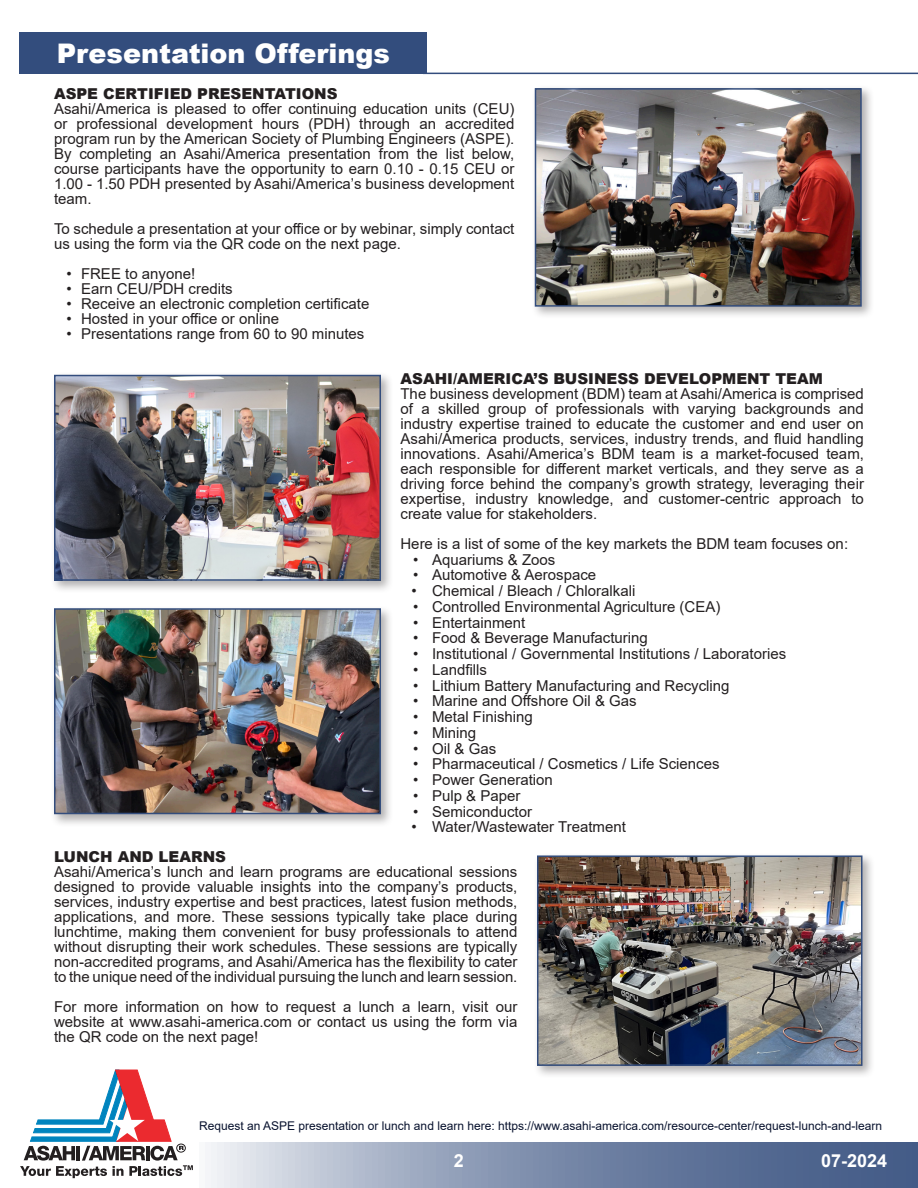
<style>
.page{position:relative;width:918px;height:1188px;background:#fff}
.page>*{position:absolute;margin:0;border:0;box-sizing:border-box;transform-origin:0 0}
.t1{font:900 27px "Arial";color:#fff}
.t2{font:700 18px "Arial";color:#fff}
.t3{font:15px/15px "Arial";color:#231f20;text-align:justify}
.t4{font:900 15px "Arial";color:#231f20}
.t5{font:12px "Arial";color:#08122e}
</style>
<div class="page">
<svg style="left:205px;top:1142px;width:713px;height:46px;background:#8392af"></svg>
<svg style="left:20px;top:1070px;width:173px;height:108px"></svg>
<div style="left:534px;top:852px;width:341px;height:227px;background:#231f20;opacity:.35"></div>
<img style="left:540px;top:858px;width:319px;height:205px">
<div style="left:537px;top:855px;width:325px;height:211px;border:2px solid #334d7d"></div>
<div style="left:19px;top:33px;width:408px;height:41px;background:#334d7d"></div>
<hr style="left:423px;top:73px;width:495px;height:1px;background:#334d7d">
<div style="left:51px;top:371px;width:343px;height:223px;background:#231f20;opacity:.35"></div>
<img style="left:57px;top:378px;width:321px;height:200px">
<div style="left:54px;top:375px;width:327px;height:206px;border:2px solid #334d7d"></div>
<div style="left:51px;top:605px;width:343px;height:222px;background:#231f20;opacity:.35"></div>
<img style="left:57px;top:611px;width:321px;height:200px">
<div style="left:54px;top:608px;width:327px;height:206px;border:2px solid #334d7d"></div>
<div style="left:531px;top:85px;width:344px;height:235px;background:#231f20;opacity:.35"></div>
<img style="left:538px;top:91px;width:321px;height:213px">
<div style="left:535px;top:88px;width:327px;height:219px;border:2px solid #334d7d"></div>
<p class="t1" style="left:57px;top:34px;width:335px">Presentation Offerings</p>
<p class="t4" style="left:54px;top:83px;width:285px">ASPE CERTIFIED PRESENTATIONS</p>
<p class="t3" style="left:54px;top:101px;width:462px">Asahi/America is pleased to offer continuing education units (CEU) or professional development hours (PDH) through an accredited program run by the American Society of Plumbing Engineers (ASPE).<br>By completing an Asahi/America presentation from the list below, course participants have the opportunity to earn 0.10 - 0.15 CEU or 1.00 - 1.50 PDH presented by Asahi/America’s business development team.</p>
<p class="t3" style="left:54px;top:221px;width:462px">To schedule a presentation at your office or by webinar, simply contact us using the form via the QR code on the next page.</p>
<p class="t3" style="left:67px;top:266px;width:130px">• FREE to anyone!</p>
<p class="t3" style="left:67px;top:281px;width:168px">• Earn CEU/PDH credits</p>
<p class="t3" style="left:67px;top:296px;width:304px">• Receive an electronic completion certificate</p>
<p class="t3" style="left:67px;top:311px;width:214px">• Hosted in your office or online</p>
<p class="t3" style="left:67px;top:326px;width:299px">• Presentations range from 60 to 90 minutes</p>
<p class="t4" style="left:400px;top:368px;width:424px">ASAHI/AMERICA’S BUSINESS DEVELOPMENT TEAM</p>
<p class="t3" style="left:400px;top:386px;width:465px">The business development (BDM) team at Asahi/America is comprised of a skilled group of professionals with varying backgrounds and industry expertise trained to educate the customer and end user on Asahi/America products, services, industry trends, and fluid handling innovations. Asahi/America’s BDM team is a market-focused team, each responsible for different market verticals, and they serve as a driving force behind the company’s growth strategy, leveraging their expertise, industry knowledge, and customer-centric approach to create value for stakeholders.</p>
<p class="t3" style="left:400px;top:536px;width:449px">Here is a list of some of the key markets the BDM team focuses on:</p>
<p class="t3" style="left:413px;top:552px;width:144px">• Aquariums &amp; Zoos</p>
<p class="t3" style="left:413px;top:568px;width:185px">• Automotive &amp; Aerospace</p>
<p class="t3" style="left:412px;top:583px;width:225px">• Chemical / Bleach / Chloralkali</p>
<p class="t3" style="left:413px;top:599px;width:309px">• Controlled Environmental Agriculture (CEA)</p>
<p class="t3" style="left:413px;top:615px;width:114px">• Entertainment</p>
<p class="t3" style="left:413px;top:631px;width:236px">• Food &amp; Beverage Manufacturing</p>
<p class="t3" style="left:413px;top:646px;width:375px">• Institutional / Governmental Institutions / Laboratories</p>
<p class="t3" style="left:413px;top:662px;width:76px">• Landfills</p>
<p class="t3" style="left:413px;top:678px;width:318px">• Lithium Battery Manufacturing and Recycling</p>
<p class="t3" style="left:413px;top:694px;width:225px">• Marine and Offshore Oil &amp; Gas</p>
<p class="t3" style="left:413px;top:709px;width:121px">• Metal Finishing</p>
<p class="t3" style="left:413px;top:725px;width:65px">• Mining</p>
<p class="t3" style="left:413px;top:741px;width:85px">• Oil &amp; Gas</p>
<p class="t3" style="left:413px;top:757px;width:308px">• Pharmaceutical / Cosmetics / Life Sciences</p>
<p class="t3" style="left:413px;top:772px;width:141px">• Power Generation</p>
<p class="t3" style="left:413px;top:788px;width:109px">• Pulp &amp; Paper</p>
<p class="t3" style="left:413px;top:804px;width:121px">• Semiconductor</p>
<p class="t3" style="left:412px;top:820px;width:216px">• Water/Wastewater Treatment</p>
<p class="t4" style="left:54px;top:846px;width:174px">LUNCH AND LEARNS</p>
<p class="t3" style="left:54px;top:865px;width:465px">Asahi/America’s lunch and learn programs are educational sessions designed to provide valuable insights into the company’s products, services, industry expertise and best practices, latest fusion methods, applications, and more. These sessions typically take place during lunchtime, making them convenient for busy professionals to attend without disrupting their work schedules. These sessions are typically non-accredited programs, and Asahi/America has the flexibility to cater to the unique need of the individual pursuing the lunch and learn session.</p>
<p class="t3" style="left:54px;top:1000px;width:465px">For more information on how to request a lunch a learn, visit our website at www.asahi-america.com or contact us using the form via the QR code on the next page!</p>
<p class="t5" style="left:199px;top:1118px;width:684px">Request an ASPE presentation or lunch and learn here: https://www.asahi-america.com/resource-center/request-lunch-and-learn</p>
<p class="t2" style="left:454px;top:1148px;width:12px">2</p>
<p class="t2" style="left:821px;top:1148px;width:68px">07-2024</p>
</div>
